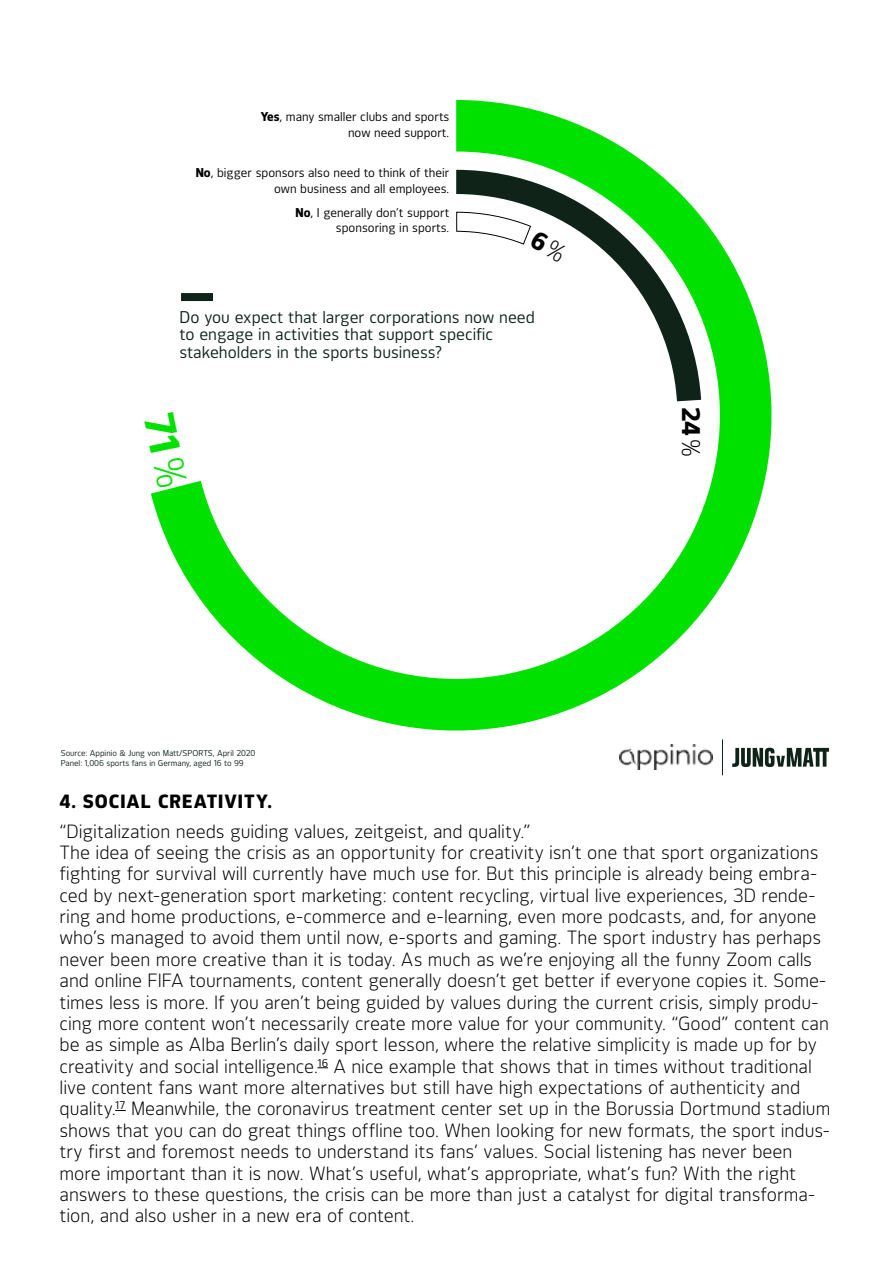
<style>
.page{position:relative;width:893px;height:1263px;background:#fff}
.page>*{position:absolute;margin:0;border:0;box-sizing:border-box;transform-origin:0 0}
.t1{font:700 24px "Carloschi";color:#000}
.t2{font:18px/21.3px "Carloschi";letter-spacing:-.005em;color:#000}
.t3{font:700 18px "Carloschi";letter-spacing:.055em;color:#000}
.t4{font:15.9px/17.5px "Carloschi";color:#0f2319}
.t5{font:12px/15.9px "Carloschi";color:#000;text-align:right}
.t6{font:7.95px/9.6px "Carloschi";color:#0f2319}
.s1{font-weight:700}
.s2{font-weight:400}
</style>
<div class="page">
<svg style="left:151px;top:100px;width:651px;height:662px"></svg>
<img style="left:620px;top:745px;width:92px;height:25px">
<hr style="left:722px;top:739px;width:1px;height:36px;background:#0f2319">
<svg style="left:732px;top:748px;width:97px;height:19px"></svg>
<div style="left:181px;top:293px;width:32px;height:8px;background:#0f2319"></div>
<svg style="left:151px;top:412px;width:37px;height:76px"></svg>
<svg style="left:456px;top:212px;width:112px;height:51px"></svg>
<p class="t5" style="left:261px;top:109px;width:190px"><span class="s1">Yes</span>, many smaller clubs and sports now need support.</p>
<p class="t5" style="left:196px;top:165px;width:255px"><span class="s1">No</span>, bigger sponsors also need to think of their own business and all employees.</p>
<p class="t5" style="left:296px;top:204px;width:155px"><span class="s1">No</span>, I generally don’t support sponsoring in sports.</p>
<p class="t4" style="left:180px;top:308px;width:357px">Do you expect that larger corporations now need to engage in activities that support specific stakeholders in the sports business?</p>
<p class="t6" style="left:61px;top:749px;width:196px">Source: Appinio &amp; Jung von Matt/SPORTS, April 2020<br>Panel: 1,006 sports fans in Germany, aged 16 to 99</p>
<h1 class="t1" style="left:706px;top:407px;width:52px;rotate:90deg">24<span class="s2">%</span></h1>
<p class="t3" style="left:60px;top:790px;width:214px">4. SOCIAL CREATIVITY.</p>
<p class="t2" style="left:60px;top:821px;width:772px">“Digitalization needs guiding values, zeitgeist, and quality.”<br>The idea of seeing the crisis as an opportunity for creativity isn’t one that sport organizations fighting for survival will currently have much use for. But this principle is already being embra&shy;ced by next-generation sport marketing: content recycling, virtual live experiences, 3D rende&shy;ring and home productions, e-commerce and e-learning, even more podcasts, and, for anyone who’s managed to avoid them until now, e-sports and gaming. The sport industry has perhaps never been more creative than it is today. As much as we’re enjoying all the funny Zoom calls and online FIFA tournaments, content generally doesn’t get better if everyone copies it. Some&shy;times less is more. If you aren’t being guided by values during the current crisis, simply produ&shy;cing more content won’t necessarily create more value for your community. “Good” content can be as simple as Alba Berlin’s daily sport lesson, where the relative simplicity is made up for by creativity and social intelligence.<sup>16</sup> A nice example that shows that in times without traditional live content fans want more alternatives but still have high expectations of authenticity and quality.<sup>17</sup> Meanwhile, the coronavirus treatment center set up in the Borussia Dortmund stadium shows that you can do great things offline too. When looking for new formats, the sport indus&shy;try first and foremost needs to understand its fans’ values. Social listening has never been more important than it is now. What’s useful, what’s appropriate, what’s fun? With the right answers to these questions, the crisis can be more than just a catalyst for digital transforma&shy;tion, and also usher in a new era of content.</p>
</div>
